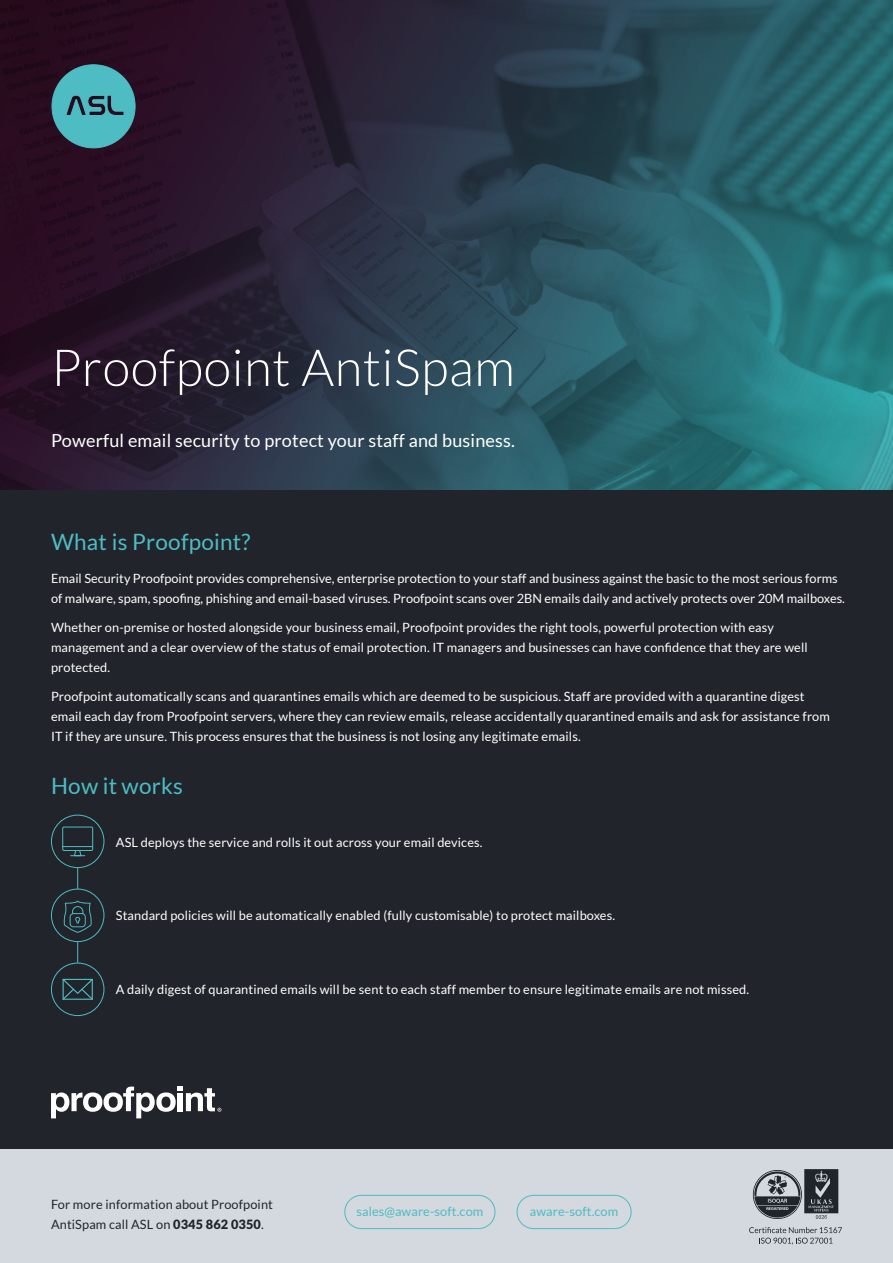
<style>
.page{position:relative;width:893px;height:1263px;background:#21252b}
.page>*{position:absolute;margin:0;border:0;box-sizing:border-box;transform-origin:0 0}
.t1{font:300 51px "Lato";letter-spacing:.01em;color:#fff}
.t2{font:22.5px "Lato";letter-spacing:.01em;color:#4ebcc3}
.t3{font:18px "Lato";letter-spacing:.01em;color:#fff}
.t4{font:12.75px/20.2px "Lato";letter-spacing:.01em;color:#fff}
.t5{font:12.75px/20.2px "Lato";letter-spacing:.01em;color:#21252b}
.t6{font:12.75px "Lato";letter-spacing:.01em;color:#4ebcc3}
.s1{font-weight:900}
</style>
<div class="page">
<img style="left:0;top:0;width:893px;height:489px">
<svg style="left:52px;top:65px;width:83px;height:83px;background:#448e99"></svg>
<div style="left:0;top:1149px;width:893px;height:114px;background:#d4d8df"></div>
<div style="left:344px;top:1195px;width:151px;height:34px;border:1px solid #4ebcc3;border-radius:17px"></div>
<div style="left:517px;top:1195px;width:114px;height:34px;border:1px solid #4ebcc3;border-radius:17px"></div>
<svg style="left:752px;top:1169px;width:86px;height:50px"></svg>
<svg style="left:749px;top:1227px;width:93px;height:18px"></svg>
<svg style="left:51px;top:1086px;width:170px;height:32px"></svg>
<svg style="left:77px;top:868px;width:1px;height:21px"></svg>
<svg style="left:77px;top:942px;width:1px;height:21px"></svg>
<div style="left:51px;top:815px;width:53px;height:53px;border:1px solid #4ebcc3;border-radius:50%"></div>
<svg style="left:62px;top:826px;width:32px;height:31px"></svg>
<div style="left:51px;top:889px;width:53px;height:53px;border:1px solid #4ebcc3;border-radius:50%"></div>
<svg style="left:63px;top:901px;width:29px;height:32px"></svg>
<div style="left:51px;top:963px;width:53px;height:53px;border:1px solid #4ebcc3;border-radius:50%"></div>
<svg style="left:62px;top:979px;width:31px;height:21px"></svg>
<p class="t1" style="left:51px;top:340px;width:465px">Proofpoint AntiSpam</p>
<p class="t3" style="left:51px;top:430px;width:465px">Powerful email security to protect your staff and business.</p>
<p class="t2" style="left:51px;top:529px;width:201px">What is Proofpoint?</p>
<p class="t4" style="left:51px;top:568px;width:795px">Email Security Proofpoint provides comprehensive, enterprise protection to your staff and business against the basic to the most serious forms of malware, spam, spoofing, phishing and email-based viruses. Proofpoint scans over 2BN emails daily and actively protects over 20M mailboxes.</p>
<p class="t4" style="left:51px;top:617px;width:758px">Whether on-premise or hosted alongside your business email, Proofpoint provides the right tools, powerful protection with easy management and a clear overview of the status of email protection. IT managers and businesses can have confidence that they are well protected.</p>
<p class="t4" style="left:51px;top:686px;width:780px">Proofpoint automatically scans and quarantines emails which are deemed to be suspicious. Staff are provided with a quarantine digest email each day from Proofpoint servers, where they can review emails, release accidentally quarantined emails and ask for assistance from<br>IT if they are unsure. This process ensures that the business is not losing any legitimate emails.</p>
<p class="t2" style="left:51px;top:773px;width:133px">How it works</p>
<p class="t4" style="left:116px;top:832px;width:368px">ASL deploys the service and rolls it out across your email devices.</p>
<p class="t4" style="left:116px;top:906px;width:501px">Standard policies will be automatically enabled (fully customisable) to protect mailboxes.</p>
<p class="t4" style="left:116px;top:980px;width:635px">A daily digest of quarantined emails will be sent to each staff member to ensure legitimate emails are not missed.</p>
<p class="t5" style="left:51px;top:1194px;width:223px">For more information about Proofpoint<br>AntiSpam call ASL on <span class="s1">0345 862 0350</span>.</p>
<p class="t6" style="left:356px;top:1204px;width:128px">sales@aware-soft.com</p>
<p class="t6" style="left:530px;top:1204px;width:90px">aware-soft.com</p>
</div>
